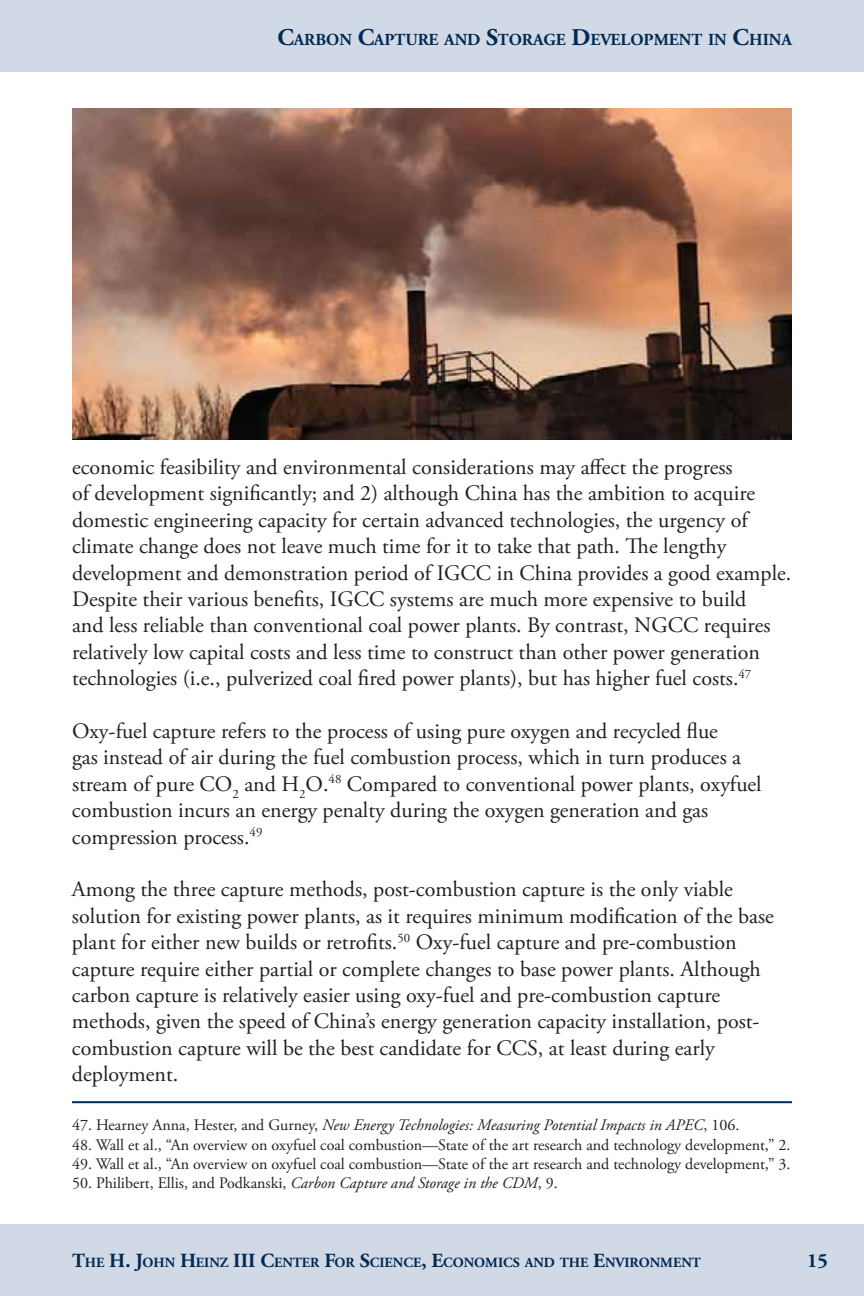
<style>
.page{position:relative;width:864px;height:1296px;background:#fff}
.page>*{position:absolute;margin:0;border:0;box-sizing:border-box;transform-origin:0 0}
.t1{font:22px/26.4px "Adobe Garamond Pro";color:#231f20}
.t2{font:700 20px "Adobe Garamond Pro";color:#002a54}
.t3{font:700 16.8px "Adobe Garamond Pro";color:#002a54}
.t4{font:16px "Adobe Garamond Pro";color:#231f20}
.t5{font:italic 16px "Adobe Garamond Pro";color:#231f20}
.t6{font:700 14px "Adobe Garamond Pro";color:#002a54}
.s1{font-size:24px}
.s2{font-style:normal}
.s3{font-style:italic}
.s4{font-size:20px}
</style>
<div class="page">
<div style="left:0;top:1224px;width:864px;height:72px;background:#d1d9e6"></div>
<div style="left:0;top:0;width:864px;height:72px;background:#d1d9e6"></div>
<hr style="left:72px;top:1101px;width:720px;height:2px;background:#002a54">
<img style="left:72px;top:108px;width:720px;height:332px">
<p class="t3" style="left:278px;top:32px;width:516px"><span class="s1">C</span>ARBON <span class="s1">C</span>APTURE AND <span class="s1">S</span>TORAGE <span class="s1">D</span>EVELOPMENT IN <span class="s1">C</span>HINA</p>
<p class="t1" style="left:72px;top:455px;width:721px">economic feasibility and environmental considerations may affect the progress<br>of development significantly; and 2) although China has the ambition to acquire domestic engineering capacity for certain advanced technologies, the urgency of climate change does not leave much time for it to take that path. The lengthy development and demonstration period of IGCC in China provides a good example.<br>Despite their various benefits, IGCC systems are much more expensive to build<br>and less reliable than conventional coal power plants. By contrast, NGCC requires relatively low capital costs and less time to construct than other power generation technologies (i.e., pulverized coal fired power plants), but has higher fuel costs.<sup>47</sup></p>
<p class="t1" style="left:72px;top:719px;width:691px">Oxy-fuel capture refers to the process of using pure oxygen and recycled flue<br>gas instead of air during the fuel combustion process, which in turn produces a stream of pure CO<sub>2</sub> and H<sub>2</sub>O.<sup>48</sup> Compared to conventional power plants, oxyfuel combustion incurs an energy penalty during the oxygen generation and gas compression process.<sup>49</sup></p>
<p class="t1" style="left:72px;top:877px;width:703px">Among the three capture methods, post-combustion capture is the only viable solution for existing power plants, as it requires minimum modification of the base plant for either new builds or retrofits.<sup>50</sup> Oxy-fuel capture and pre-combustion capture require either partial or complete changes to base power plants. Although carbon capture is relatively easier using oxy-fuel and pre-combustion capture methods, given the speed of China’s energy generation capacity installation, post&shy;combustion capture will be the best candidate for CCS, at least during early deployment.</p>
<p class="t5" style="left:72px;top:1119px;width:669px"><span class="s2">47. Hearney Anna, Hester, and Gurney,</span> New Energy Technologies: Measuring Potential Impacts in APEC<span class="s2">, 106.</span></p>
<p class="t4" style="left:72px;top:1137px;width:720px">48. Wall et al., “An overview on oxyfuel coal combustion—State of the art research and technology development,” 2.</p>
<p class="t4" style="left:72px;top:1156px;width:720px">49. Wall et al., “An overview on oxyfuel coal combustion—State of the art research and technology development,” 3.</p>
<p class="t4" style="left:72px;top:1175px;width:487px">50. Philibert, Ellis, and Podkanski, <span class="s3">Carbon Capture and Storage in the CDM</span>, 9.</p>
<p class="t6" style="left:72px;top:1257px;width:630px"><span class="s4">T</span>HE <span class="s4">H. J</span>OHN <span class="s4">H</span>EINZ <span class="s4">III C</span>ENTER <span class="s4">F</span>OR <span class="s4">S</span>CIENCE<span class="s4">, E</span>CONOMICS AND THE <span class="s4">E</span>NVIRONMENT</p>
<p class="t2" style="left:807px;top:1253px;width:22px">15</p>
</div>
